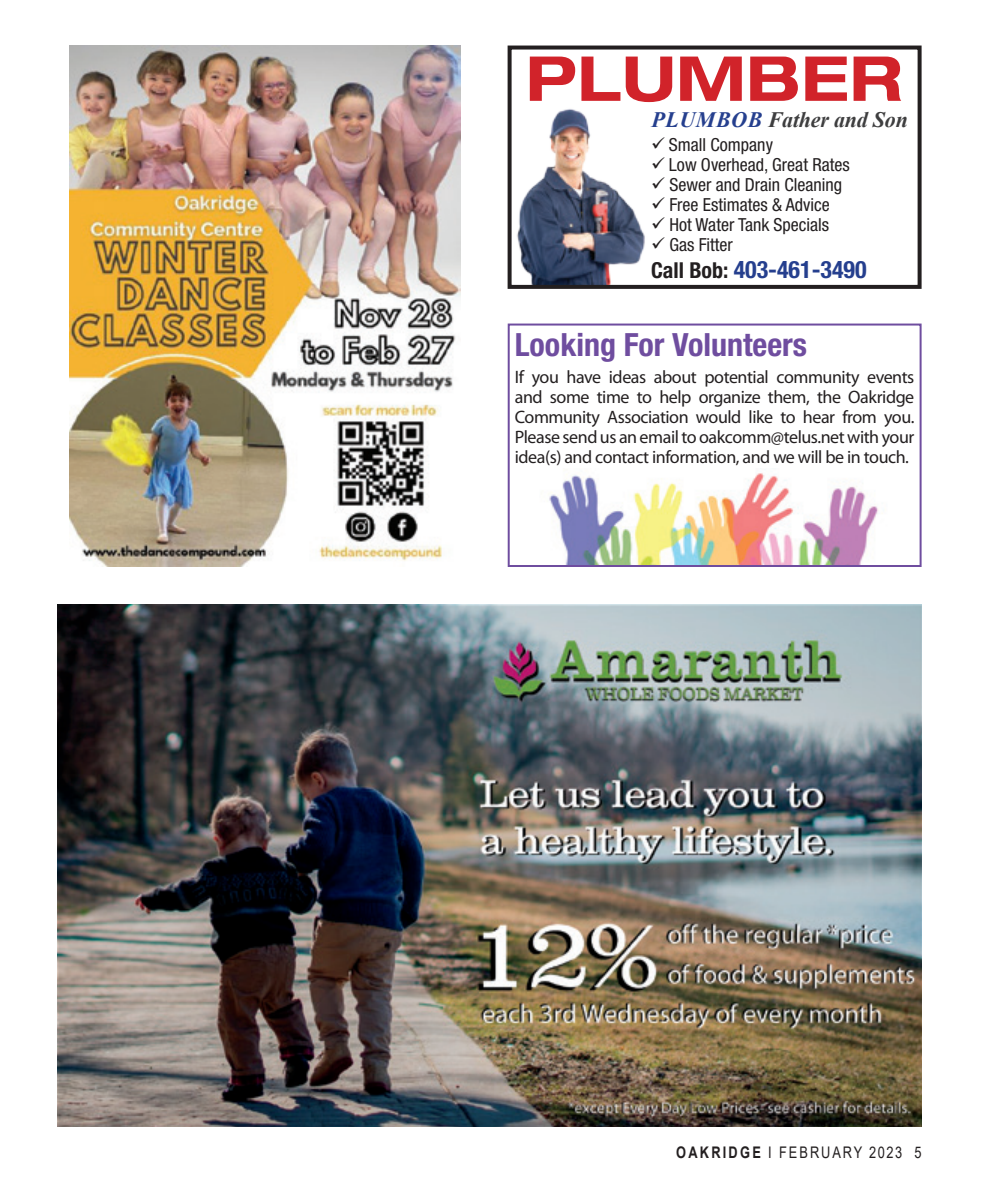
<style>
.page{position:relative;width:990px;height:1188px;background:#fff}
.page>*{position:absolute;margin:0;border:0;box-sizing:border-box;transform-origin:0 0}
.t1{font:700 expanded 62px "Helvetica Neue LT Std";color:#d1232a}
.In_Around_title{font:700 condensed 32px "Helvetica Neue LT Std";color:#6f4d9f}
.t2{font:700 condensed 24px "Helvetica Neue LT Std";color:#253f8e}
.t3{font:italic 700 22px "Times New Roman";letter-spacing:-.01em;color:#3e3e3f}
.Body_text{font:18px/20px "Myriad Pro";letter-spacing:-.025em;color:#231f20;text-align:justify}
.t4{font:condensed 18px "Helvetica Neue LT Std";color:#231f20}
.t5{font:16px "Arial";letter-spacing:.155em;color:#231f20;scale:.8 1}
.s1{color:#253f8e}
.s2{font-size:22px;color:#231f20}
.s3{font-weight:700}
</style>
<div class="page">
<img style="left:69px;top:46px;width:391px;height:521px">
<img style="left:58px;top:604px;width:864px;height:522px">
<img style="left:517px;top:109px;width:128px;height:175px">
<div style="left:508px;top:46px;width:414px;height:243px;border:4px solid #231f20"></div>
<img style="left:549px;top:468px;width:334px;height:96px">
<div style="left:508px;top:324px;width:414px;height:243px;border:2px solid #6f4d9f"></div>
<p class="t1" style="left:526px;top:40px;width:378px">PLUMber</p>
<p class="t3" style="left:651px;top:105px;width:258px"><span class="s1">Plumbob</span> Father and Son</p>
<p class="t4" style="left:651px;top:134px;width:123px">✓ Small Company</p>
<p class="t4" style="left:651px;top:154px;width:200px">✓ Low Overhead, Great Rates</p>
<p class="t4" style="left:651px;top:174px;width:193px">✓ Sewer and Drain Cleaning</p>
<p class="t4" style="left:651px;top:194px;width:180px">✓ Free Estimates &amp; Advice</p>
<p class="t4" style="left:651px;top:214px;width:180px">✓ Hot Water Tank Specials</p>
<p class="t4" style="left:651px;top:234px;width:83px">✓ Gas Fitter</p>
<p class="t2" style="left:651px;top:255px;width:217px"><span class="s2">Call Bob:</span> 403-461-3490</p>
<p class="In_Around_title" style="left:515px;top:325px;width:294px">Looking For Volunteers</p>
<p class="Body_text" style="left:515px;top:367px;width:401px">If you have ideas about potential community events and some time to help organize them, the Oakridge Community Association would like to hear from you.<br>Please send us an email to oakcomm@telus.net with your idea(s) and contact information, and we will be in touch.</p>
<p class="t5" style="left:676px;top:1141px;width:308px"><span class="s3">OAKRIDGE</span> I FEBRUARY 2023 5</p>
</div>
